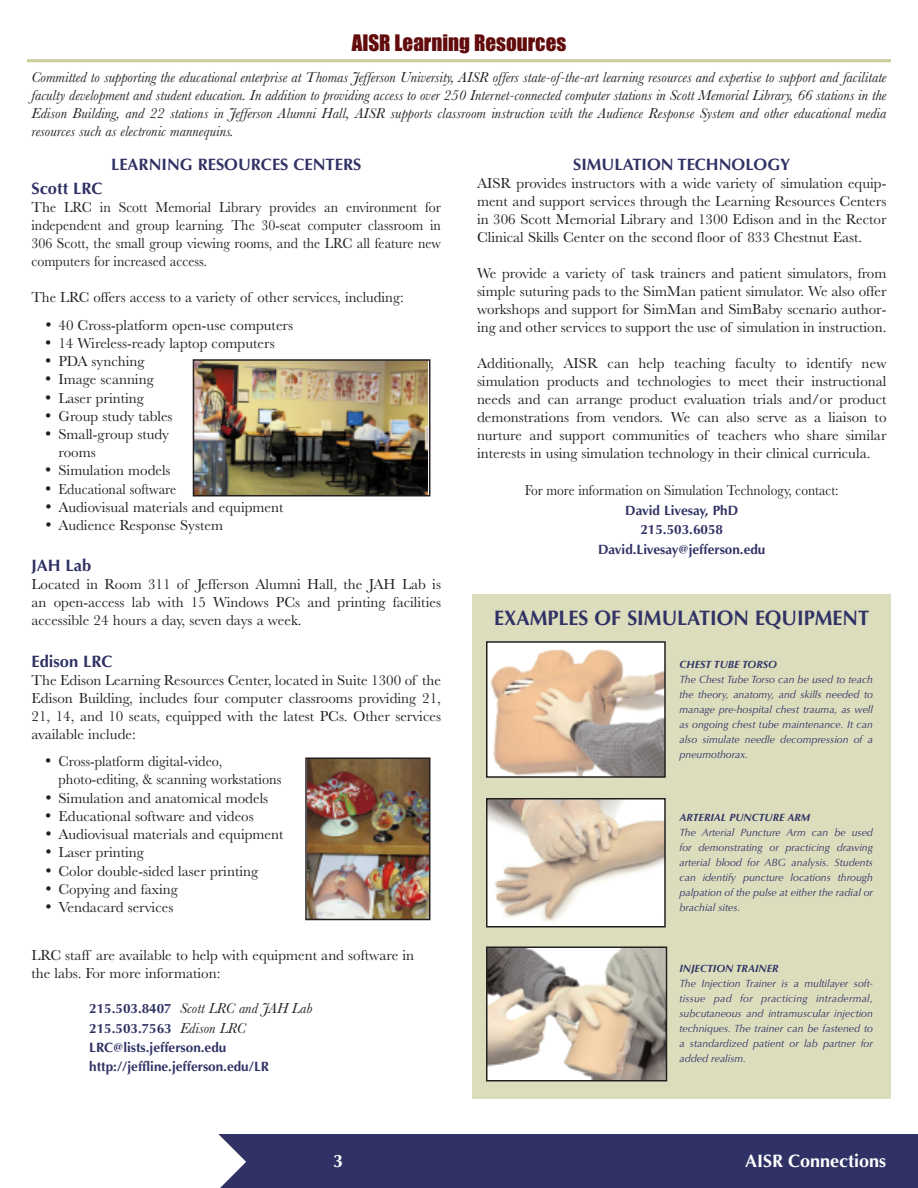
<style>
.page{position:relative;width:918px;height:1188px;background:#fff}
.page>*{position:absolute;margin:0;border:0;box-sizing:border-box;transform-origin:0 0}
.t1{font:700 21px "Optima";color:#303265;scale:.95 1}
.t2{font:21px "Impact";color:#620b0c}
.t3{font:700 18px "Optima";color:#fff}
.t4{font:700 16.5px "Optima";color:#303265}
.t5{font:15px/18px "Baskerville";color:#231f20;text-align:justify}
.t6{font:italic 15px/18px "Baskerville";color:#231f20;text-align:justify}
.t7{font:15px/17.9px "Baskerville";color:#231f20;scale:.95 1}
.t8{font:15px "Baskerville";color:#231f20;scale:.9 1}
.t9{font:15px "Baskerville";color:#231f20;scale:.93 1}
.t10{font:700 13.5px/19.4px "Optima";color:#303265}
.t11{font:italic 10.5px/15px "Optima";color:#303265;text-align:justify}
.t12{font:italic 700 10.5px "Optima";color:#303265}
.s1{font-family:"Optima";font-weight:700;font-style:normal;font-size:13.5px;color:#303265}
.s2{font-family:"Baskerville";font-weight:400;font-style:italic;font-size:15px;color:#231f20}
</style>
<div class="page">
<div style="left:207px;top:1134px;width:711px;height:54px;background:#303265"></div>
<div style="left:472px;top:594px;width:419px;height:505px;background:#dcddbd"></div>
<img style="left:489px;top:644px;width:174px;height:131px">
<div style="left:486px;top:641px;width:180px;height:137px;border:2px solid #231f20"></div>
<img style="left:489px;top:801px;width:174px;height:123px">
<div style="left:486px;top:798px;width:180px;height:129px;border:2px solid #231f20"></div>
<img style="left:489px;top:949px;width:175px;height:130px">
<div style="left:486px;top:946px;width:181px;height:136px;border:2px solid #231f20"></div>
<img style="left:308px;top:761px;width:119px;height:156px">
<div style="left:305px;top:758px;width:125px;height:162px;border:2px solid #231f20"></div>
<svg style="left:207px;top:1134px;width:39px;height:54px"></svg>
<img style="left:196px;top:362px;width:231px;height:131px">
<div style="left:193px;top:359px;width:237px;height:137px;border:2px solid #231f20"></div>
<hr style="left:27px;top:59px;width:864px;height:3px;background:#cacb99">
<h1 class="t2" style="left:352px;top:31px;width:216px">AISR Learning Resources</h1>
<p class="t6" style="left:32px;top:68px;width:857px">Committed to supporting the educational enterprise at Thomas Jefferson University, AISR offers state-of-the-art learning resources and expertise to support and facilitate faculty development and student education. In addition to providing access to over 250 Internet-connected computer stations in Scott Memorial Library, 66 stations in the Edison Building, and 22 stations in Jefferson Alumni Hall, AISR supports classroom instruction with the Audience Response System and other educational media resources such as electronic mannequins.</p>
<p class="t4" style="left:111px;top:155px;width:252px">LEARNING RESOURCES CENTERS</p>
<p class="t4" style="left:31px;top:179px;width:73px">Scott LRC</p>
<p class="t5" style="left:32px;top:198px;width:411px">The LRC in Scott Memorial Library provides an environment for independent and group learning. The 30-seat computer classroom in 306 Scott, the small group viewing rooms, and the LRC all feature new computers for increased access.</p>
<p class="t5" style="left:32px;top:288px;width:374px">The LRC offers access to a variety of other services, including:</p>
<p class="t5" style="left:45px;top:315px;width:250px">• 40 Cross-platform open-use computers</p>
<p class="t5" style="left:45px;top:334px;width:231px">• 14 Wireless-ready laptop computers</p>
<p class="t5" style="left:45px;top:352px;width:101px">• PDA synching</p>
<p class="t5" style="left:45px;top:370px;width:110px">• Image scanning</p>
<p class="t5" style="left:45px;top:388px;width:100px">• Laser printing</p>
<p class="t5" style="left:45px;top:407px;width:129px">• Group study tables</p>
<p class="t5" style="left:58px;top:425px;width:112px;text-indent:-14px">• Small-group study rooms</p>
<p class="t5" style="left:45px;top:461px;width:127px">• Simulation models</p>
<p class="t9" style="left:45px;top:480px;width:143px">• Educational software</p>
<p class="t5" style="left:45px;top:498px;width:240px">• Audiovisual materials and equipment</p>
<p class="t5" style="left:45px;top:516px;width:180px">• Audience Response System</p>
<p class="t4" style="left:32px;top:556px;width:61px">JAH Lab</p>
<p class="t5" style="left:31px;top:575px;width:411px">Located in Room 311 of Jefferson Alumni Hall, the JAH Lab is an open-access lab with 15 Windows PCs and printing facilities accessible 24 hours a day, seven days a week.</p>
<p class="t4" style="left:32px;top:651px;width:83px">Edison LRC</p>
<p class="t5" style="left:31px;top:671px;width:411px">The Edison Learning Resources Center, located in Suite 1300 of the Edison Building, includes four computer classrooms providing 21, 21, 14, and 10 seats, equipped with the latest PCs. Other services available include:</p>
<p class="t7" style="left:59px;top:752px;width:236px;text-indent:-14px">• Cross-platform digital-video, photo-editing, &amp; scanning workstations</p>
<p class="t5" style="left:45px;top:788px;width:225px">• Simulation and anatomical models</p>
<p class="t5" style="left:45px;top:807px;width:210px">• Educational software and videos</p>
<p class="t5" style="left:45px;top:825px;width:240px">• Audiovisual materials and equipment</p>
<p class="t5" style="left:45px;top:843px;width:100px">• Laser printing</p>
<p class="t5" style="left:45px;top:861px;width:215px">• Color double-sided laser printing</p>
<p class="t5" style="left:45px;top:880px;width:134px">• Copying and faxing</p>
<p class="t5" style="left:45px;top:898px;width:130px">• Vendacard services</p>
<p class="t5" style="left:32px;top:945px;width:384px">LRC staff are available to help with equipment and software in the labs. For more information:</p>
<p class="t6" style="left:89px;top:999px;width:225px"><span class="s1">215.503.8407</span> Scott LRC and JAH Lab</p>
<p class="t10" style="left:89px;top:1019px;width:181px">215.503.7563 <span class="s2">Edison LRC<br></span>LRC@lists.jefferson.edu http://jeffline.jefferson.edu/LR</p>
<p class="t4" style="left:573px;top:155px;width:219px">SIMULATION TECHNOLOGY</p>
<p class="t5" style="left:477px;top:174px;width:411px">AISR provides instructors with a wide variety of simulation equip&shy;ment and support services through the Learning Resources Centers in 306 Scott Memorial Library and 1300 Edison and in the Rector Clinical Skills Center on the second floor of 833 Chestnut East.</p>
<p class="t5" style="left:477px;top:264px;width:411px">We provide a variety of task trainers and patient simulators, from simple suturing pads to the SimMan patient simulator. We also offer workshops and support for SimMan and SimBaby scenario author&shy;ing and other services to support the use of simulation in instruction.</p>
<p class="t5" style="left:477px;top:354px;width:411px">Additionally, AISR can help teaching faculty to identify new simulation products and technologies to meet their instructional needs and can arrange product evaluation trials and/or product demonstrations from vendors. We can also serve as a liaison to nurture and support communities of teachers who share similar interests in using simulation technology in their clinical curricula.</p>
<p class="t8" style="left:525px;top:481px;width:350px">For more information on Simulation Technology, contact:</p>
<p class="t10" style="left:598px;top:501px;width:169px;text-align:center">David Livesay, PhD<br>215.503.6058<br>David.Livesay@jefferson.edu</p>
<h1 class="t1" style="left:494px;top:606px;width:396px">EXAMPLES OF SIMULATION EQUIPMENT</h1>
<p class="t12" style="left:680px;top:658px;width:99px">CHEST TUBE TORSO</p>
<p class="t11" style="left:679px;top:672px;width:195px">The Chest Tube Torso can be used to teach the theory, anatomy, and skills needed to manage pre-hospital chest trauma, as well as ongoing chest tube maintenance. It can also simulate needle decompression of a pneumothorax.</p>
<p class="t12" style="left:680px;top:812px;width:132px">ARTERIAL PUNCTURE ARM</p>
<p class="t11" style="left:679px;top:825px;width:195px">The Arterial Puncture Arm can be used for demonstrating or practicing drawing arterial blood for ABG analysis. Students can identify puncture locations through palpation of the pulse at either the radial or brachial sites.</p>
<p class="t12" style="left:680px;top:963px;width:101px">INJECTION TRAINER</p>
<p class="t11" style="left:679px;top:976px;width:195px">The Injection Trainer is a multilayer soft&shy;tissue pad for practicing intradermal, subcutaneous and intramuscular injection techniques. The trainer can be fastened to a standardized patient or lab partner for added realism.</p>
<p class="t3" style="left:333px;top:1150px;width:12px">3</p>
<p class="t3" style="left:745px;top:1150px;width:143px">AISR Connections</p>
</div>
